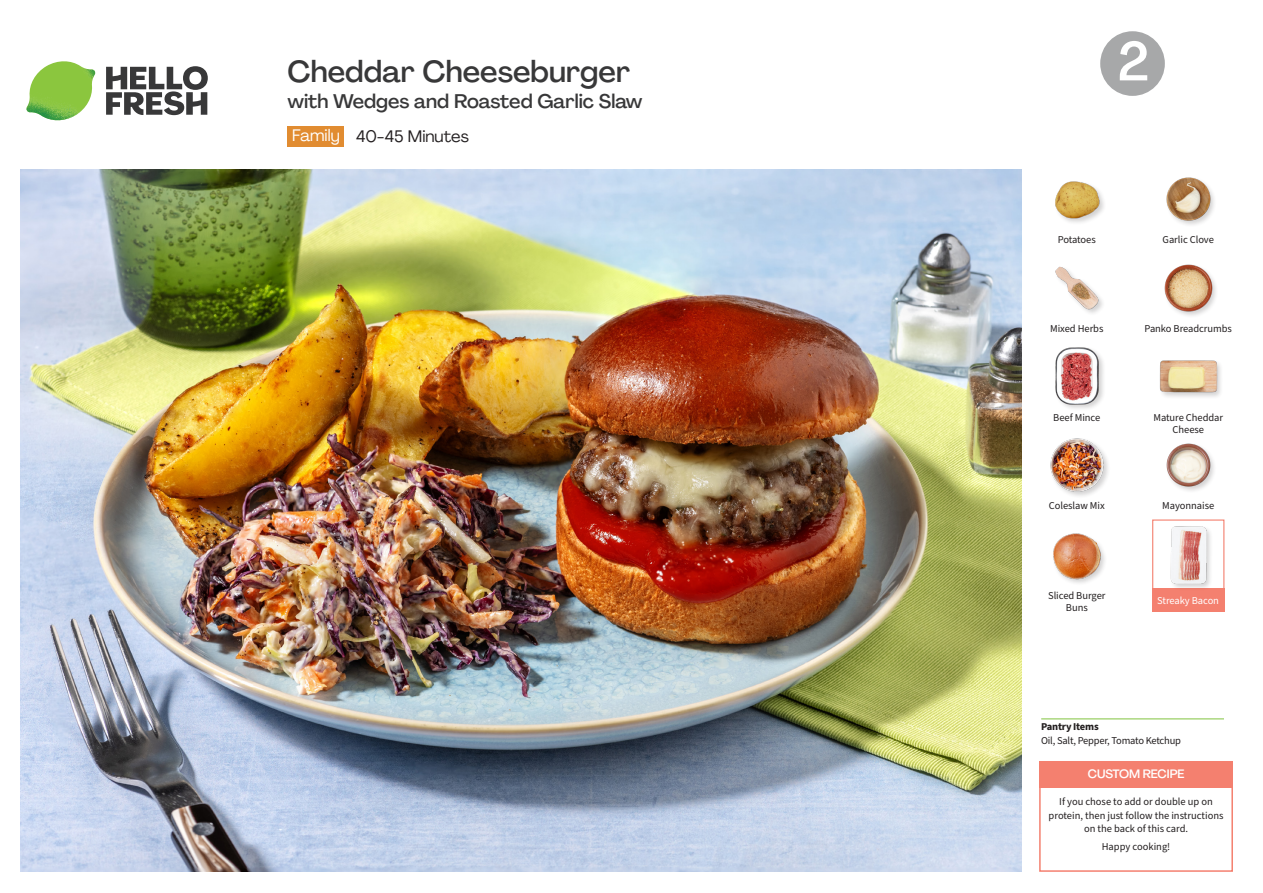
<style>
.page{position:relative;width:1263px;height:893px;background:#fff}
.page>*{position:absolute;margin:0;border:0;box-sizing:border-box;transform-origin:0 0}
._24_Recipe_Nr_Bag{font:500 54px "Agrandir";color:#fff}
._15_Titel_UK{font:500 30px "Agrandir";color:#383839}
._15_Titel_UK-2{font:500 19.5px "Agrandir";color:#383839}
._02_Box_Type{font:16.5px "Agrandir";color:#231f20}
._02_Box_Type-2{font:16.5px "Agrandir";color:#fff}
._15_Titel_Steps{font:500 12px "Agrandir";letter-spacing:-.01em;color:#fff}
._18_FRONT_ingredients_UK{font:10.5px/12px "Source Sans Pro";letter-spacing:-.005em;color:#231f20;text-align:center}
._15_Titel_Steps-2{font:10.5px/13.5px "Source Sans Pro";color:#231f20;text-align:center}
._14_Allergene_Text_7pt{font:10.5px "Source Sans Pro";letter-spacing:-.02em;color:#231f20}
._00_Basic{font:10.5px "Source Sans Pro";color:#231f20}
._18_FRONT_ingredients_UK-2{font:10.5px "Source Sans Pro";letter-spacing:-.005em;color:#fff}
._14_Allergene_Text_7pt-2{font:700 10.5px "Source Sans Pro";letter-spacing:-.02em;color:#231f20}
</style>
<div class="page">
<svg style="left:106px;top:66px;width:102px;height:49px"></svg>
<img style="left:26px;top:61px;width:69px;height:59px">
<img style="left:21px;top:170px;width:1000px;height:702px">
<hr style="left:1041px;top:718px;width:183px;height:1px;background:#81c340">
<div style="left:287px;top:126px;width:57px;height:20px;background:#e18c31"></div>
<div style="left:1152px;top:519px;width:72px;height:73px;border:1px solid #f4806f"></div>
<div style="left:1152px;top:589px;width:72px;height:23px;background:#f4806f"></div>
<div style="left:1170px;top:525px;width:43px;height:66px;background:#231f20;opacity:.2"></div>
<img style="left:1170px;top:526px;width:43px;height:58px">
<div style="left:1039px;top:761px;width:194px;height:111px;border:2px solid #f4806f"></div>
<div style="left:1039px;top:761px;width:193px;height:27px;background:#f4806f"></div>
<img style="left:1053px;top:533px;width:51px;height:50px">
<div style="left:1054px;top:346px;width:52px;height:66px;background:#231f20;opacity:.2"></div>
<img style="left:1054px;top:347px;width:51px;height:58px">
<div style="left:1049px;top:437px;width:61px;height:61px;background:#231f20;opacity:.2"></div>
<img style="left:1049px;top:437px;width:56px;height:56px">
<img style="left:1166px;top:443px;width:48px;height:48px">
<div style="left:1159px;top:359px;width:65px;height:41px;background:#231f20;opacity:.2"></div>
<img style="left:1159px;top:359px;width:58px;height:41px">
<img style="left:1055px;top:181px;width:49px;height:42px">
<img style="left:1055px;top:266px;width:48px;height:47px">
<img style="left:1164px;top:264px;width:52px;height:52px">
<img style="left:1166px;top:177px;width:48px;height:48px">
<svg style="left:1100px;top:31px;width:65px;height:65px"></svg>
<p class="_15_Titel_UK" style="left:287px;top:53px;width:344px">Cheddar Cheeseburger</p>
<p class="_15_Titel_UK-2" style="left:287px;top:89px;width:357px">with Wedges and Roasted Garlic Slaw</p>
<p class="_02_Box_Type-2" style="left:292px;top:125px;width:49px">Family</p>
<p class="_02_Box_Type" style="left:356px;top:126px;width:114px">40-45 Minutes</p>
<p class="_24_Recipe_Nr_Bag" style="left:1117px;top:28px;width:33px">2</p>
<p class="_18_FRONT_ingredients_UK" style="left:1058px;top:234px;width:40px">Potatoes</p>
<p class="_18_FRONT_ingredients_UK" style="left:1162px;top:234px;width:53px">Garlic Clove</p>
<p class="_18_FRONT_ingredients_UK" style="left:1050px;top:323px;width:55px">Mixed Herbs</p>
<p class="_18_FRONT_ingredients_UK" style="left:1144px;top:323px;width:89px">Panko Breadcrumbs</p>
<p class="_18_FRONT_ingredients_UK" style="left:1053px;top:411px;width:48px">Beef Mince</p>
<p class="_18_FRONT_ingredients_UK" style="left:1153px;top:411px;width:71px">Mature Cheddar<br>Cheese</p>
<p class="_18_FRONT_ingredients_UK" style="left:1049px;top:500px;width:57px">Coleslaw Mix</p>
<p class="_18_FRONT_ingredients_UK" style="left:1162px;top:500px;width:53px">Mayonnaise</p>
<p class="_18_FRONT_ingredients_UK" style="left:1048px;top:590px;width:59px">Sliced Burger<br>Buns</p>
<p class="_18_FRONT_ingredients_UK-2" style="left:1157px;top:594px;width:63px">Streaky Bacon</p>
<p class="_14_Allergene_Text_7pt-2" style="left:1041px;top:719px;width:59px">Pantry Items</p>
<p class="_14_Allergene_Text_7pt" style="left:1041px;top:734px;width:141px">Oil, Salt, Pepper, Tomato Ketchup</p>
<p class="_15_Titel_Steps" style="left:1088px;top:766px;width:98px">CUSTOM RECIPE</p>
<p class="_15_Titel_Steps-2" style="left:1049px;top:795px;width:176px">If you chose to add or double up on protein, then just follow the instructions on the back of this card.</p>
<p class="_00_Basic" style="left:1102px;top:839px;width:70px">Happy cooking!</p>
</div>
